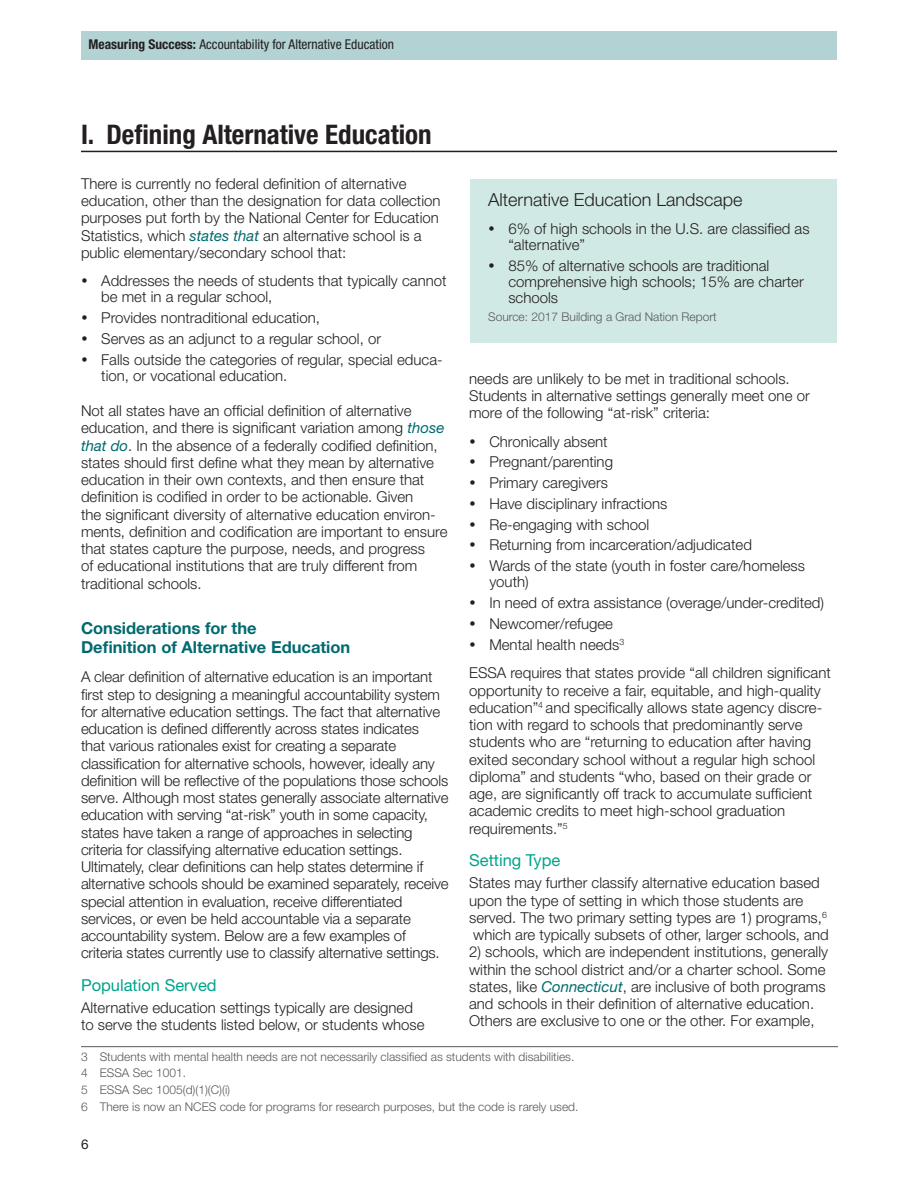
<style>
.page{position:relative;width:918px;height:1188px;background:#fff}
.page>*{position:absolute;margin:0;border:0;box-sizing:border-box;transform-origin:0 0}
.Heading_1_Zach{font:700 condensed 27px "Helvetica Neue";color:#231f20}
.t1{font:300 18px "Helvetica Neue";color:#231f20}
.Heading_2_Zach{font:700 16.5px/19.5px "Helvetica Neue";color:#016a6f}
.Heading_3_Zach{font:16.5px "Helvetica Neue";color:#00a38c}
.Body_Copy{font:300 15px/17.2px "Helvetica Neue";color:#231f20}
.t2{font:condensed 13.5px "Helvetica Neue";color:#231f20}
.t3{font:13.5px "Helvetica Neue";color:#231f20}
.FOOTNOTE{font:300 12px "Helvetica Neue";color:#57585a}
.source_copy{font:300 12px "Helvetica Neue";color:#57585a}
.s1{font-weight:700}
.s2{font-weight:400;font-style:italic;color:#016a6f}
</style>
<div class="page">
<div style="left:81px;top:31px;width:755px;height:29px;background:#b3d2d4"></div>
<div style="left:470px;top:179px;width:366px;height:164px;background:#d1e9e4"></div>
<hr style="left:81px;top:151px;width:756px;height:1px;background:#231f20">
<hr style="left:81px;top:1046px;width:757px;height:1px;background:#57585a">
<p class="t2" style="left:88px;top:36px;width:307px"><span class="s1">Measuring Success:</span> Accountability for Alternative Education</p>
<p class="Heading_1_Zach" style="left:81px;top:118px;width:352px">I. Defining Alternative Education</p>
<p class="Body_Copy" style="left:81px;top:175px;width:361px">There is currently no federal definition of alternative education, other than the designation for data collection purposes put forth by the National Center for Education Statistics, which <span class="s2">states that</span> an alternative school is a public elementary/secondary school that:</p>
<p class="Body_Copy" style="left:101px;top:272px;width:347px;line-height:16.2px;text-indent:-20px">• Addresses the needs of students that typically cannot be met in a regular school,</p>
<p class="Body_Copy" style="left:81px;top:309px;width:240px">• Provides nontraditional education,</p>
<p class="Body_Copy" style="left:81px;top:330px;width:302px">• Serves as an adjunct to a regular school, or</p>
<p class="Body_Copy" style="left:101px;top:351px;width:343px;line-height:16.2px;text-indent:-20px">• Falls outside the categories of regular, special educa&shy;tion, or vocational education.</p>
<p class="Body_Copy" style="left:81px;top:402px;width:368px">Not all states have an official definition of alternative education, and there is significant variation among <span class="s2">those that do</span>. In the absence of a federally codified definition, states should first define what they mean by alternative education in their own contexts, and then ensure that definition is codified in order to be actionable. Given<br>the significant diversity of alternative education environ&shy;ments, definition and codification are important to ensure that states capture the purpose, needs, and progress<br>of educational institutions that are truly different from traditional schools.</p>
<p class="Heading_2_Zach" style="left:81px;top:618px;width:271px">Considerations for the<br>Definition of Alternative Education</p>
<p class="Body_Copy" style="left:81px;top:668px;width:369px">A clear definition of alternative education is an important first step to designing a meaningful accountability system for alternative education settings. The fact that alternative education is defined differently across states indicates<br>that various rationales exist for creating a separate classification for alternative schools, however, ideally any definition will be reflective of the populations those schools serve. Although most states generally associate alternative education with serving “at-risk” youth in some capacity, states have taken a range of approaches in selecting criteria for classifying alternative education settings.<br>Ultimately, clear definitions can help states determine if alternative schools should be examined separately, receive special attention in evaluation, receive differentiated services, or even be held accountable via a separate accountability system. Below are a few examples of criteria states currently use to classify alternative settings.</p>
<p class="Heading_3_Zach" style="left:81px;top:975px;width:137px">Population Served</p>
<p class="Body_Copy" style="left:81px;top:999px;width:345px">Alternative education settings typically are designed to serve the students listed below, or students whose</p>
<p class="t1" style="left:488px;top:189px;width:256px">Alternative Education Landscape</p>
<p class="Body_Copy" style="left:508px;top:220px;width:303px;line-height:16.2px;text-indent:-20px">• 6% of high schools in the U.S. are classified as “alternative”</p>
<p class="Body_Copy" style="left:508px;top:257px;width:297px;line-height:16.2px;text-indent:-20px">• 85% of alternative schools are traditional comprehensive high schools; 15% are charter schools</p>
<p class="source_copy" style="left:488px;top:309px;width:230px">Source: 2017 Building a Grad Nation Report</p>
<p class="Body_Copy" style="left:469px;top:370px;width:342px">needs are unlikely to be met in traditional schools.<br>Students in alternative settings generally meet one or more of the following “at-risk” criteria:</p>
<p class="Body_Copy" style="left:469px;top:432px;width:140px">• Chronically absent</p>
<p class="Body_Copy" style="left:469px;top:453px;width:145px">• Pregnant/parenting</p>
<p class="Body_Copy" style="left:469px;top:474px;width:140px">• Primary caregivers</p>
<p class="Body_Copy" style="left:469px;top:495px;width:200px">• Have disciplinary infractions</p>
<p class="Body_Copy" style="left:469px;top:515px;width:182px">• Re-engaging with school</p>
<p class="Body_Copy" style="left:469px;top:536px;width:284px">• Returning from incarceration/adjudicated</p>
<p class="Body_Copy" style="left:489px;top:557px;width:317px;line-height:16.2px;text-indent:-20px">• Wards of the state (youth in foster care/homeless youth)</p>
<p class="Body_Copy" style="left:469px;top:594px;width:357px">• In need of extra assistance (overage/under-credited)</p>
<p class="Body_Copy" style="left:469px;top:615px;width:145px">• Newcomer/refugee</p>
<p class="Body_Copy" style="left:469px;top:635px;width:157px">• Mental health needs<sup>3</sup></p>
<p class="Body_Copy" style="left:469px;top:664px;width:363px">ESSA requires that states provide “all children significant opportunity to receive a fair, equitable, and high-quality education”<sup>4</sup> and specifically allows state agency discre&shy;tion with regard to schools that predominantly serve students who are “returning to education after having exited secondary school without a regular high school diploma” and students “who, based on their grade or age, are significantly off track to accumulate sufficient academic credits to meet high-school graduation requirements.”<sup>5</sup></p>
<p class="Heading_3_Zach" style="left:469px;top:851px;width:93px">Setting Type</p>
<p class="Body_Copy" style="left:469px;top:874px;width:361px">States may further classify alternative education based upon the type of setting in which those students are served. The two primary setting types are 1) programs,<sup>6 </sup>which are typically subsets of other, larger schools, and</p>
<p class="Body_Copy" style="left:469px;top:943px;width:360px">2) schools, which are independent institutions, generally within the school district and/or a charter school. Some states, like <span class="s2">Connecticut</span>, are inclusive of both programs and schools in their definition of alternative education.<br>Others are exclusive to one or the other. For example,</p>
<p class="FOOTNOTE" style="left:81px;top:1049px;width:495px">3 Students with mental health needs are not necessarily classified as students with disabilities.</p>
<p class="FOOTNOTE" style="left:81px;top:1066px;width:107px">4 ESSA Sec 1001.</p>
<p class="FOOTNOTE" style="left:81px;top:1083px;width:151px">5 ESSA Sec 1005(d)(1)(C)(i)</p>
<p class="FOOTNOTE" style="left:81px;top:1099px;width:499px">6 There is now an NCES code for programs for research purposes, but the code is rarely used.</p>
<p class="t3" style="left:81px;top:1136px;width:9px">6</p>
</div>
